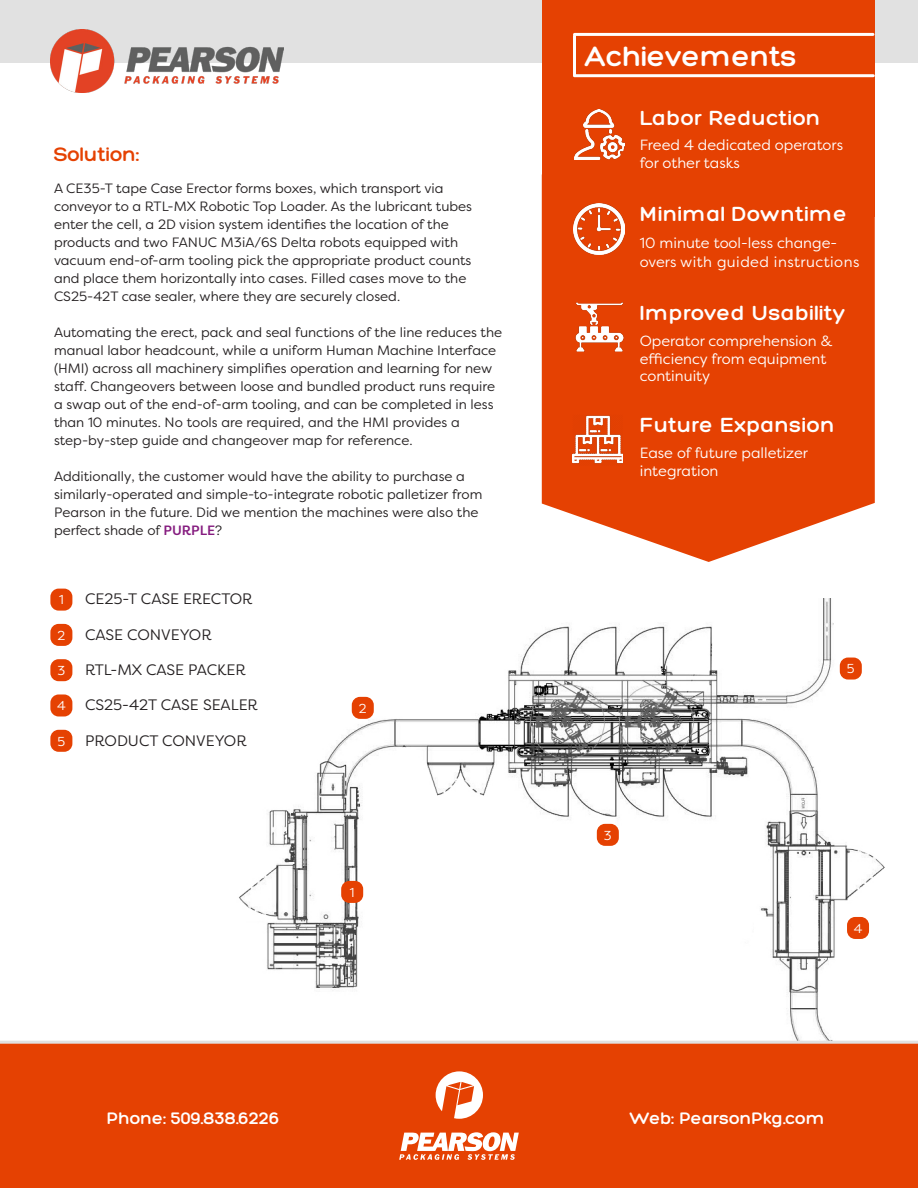
<style>
.page{position:relative;width:918px;height:1188px;background:#fff}
.page>*{position:absolute;margin:0;border:0;box-sizing:border-box;transform-origin:0 0}
.t1{font:700 30px "Hero";color:#fff}
.t2{font:700 22.2px "Hero";letter-spacing:.02em;color:#fff}
.t3{font:700 21px "Hero";color:#e54102}
.t4{font:700 18px "Hero";color:#fff}
.t5{font:15.15px "Filson Pro";color:#231f20}
.t6{font:14.7px/19.5px "Filson Pro";color:#fff}
.t7{font:13.5px/18px "Filson Pro";color:#231f20}
.t8{font:12.9px "Filson Pro";color:#fff}
.s1{font-weight:500;color:#851c7f}
</style>
<div class="page">
<img style="left:239px;top:598px;width:646px;height:443px">
<div style="left:597px;top:824px;width:22px;height:22px;background:#e54102;border-radius:8px"></div>
<div style="left:847px;top:917px;width:22px;height:22px;background:#e54102;border-radius:8px"></div>
<div style="left:840px;top:658px;width:22px;height:22px;background:#e54102;border-radius:8px"></div>
<div style="left:352px;top:697px;width:22px;height:22px;background:#e54102;border-radius:8px"></div>
<div style="left:341px;top:881px;width:22px;height:22px;background:#e54102;border-radius:8px"></div>
<div style="left:0;top:0;width:918px;height:63px;background:#e1e1e1"></div>
<img style="left:51px;top:29px;width:233px;height:64px">
<div style="left:0;top:1043px;width:918px;height:145px;background:#e54102"></div>
<hr style="left:0;top:1041px;width:918px;height:3px;background:#e1e1e1">
<svg style="left:399px;top:1132px;width:120px;height:28px"></svg>
<svg style="left:436px;top:1071px;width:47px;height:48px"></svg>
<svg style="left:542px;top:217px;width:333px;height:345px;background:#e75219"></svg>
<div style="left:542px;top:0;width:333px;height:217px;background:#e54102"></div>
<div style="left:50px;top:589px;width:22px;height:22px;background:#e54102;border-radius:8px"></div>
<div style="left:50px;top:624px;width:22px;height:22px;background:#e54102;border-radius:8px"></div>
<div style="left:50px;top:659px;width:22px;height:22px;background:#e54102;border-radius:8px"></div>
<div style="left:50px;top:694px;width:22px;height:23px;background:#e54102;border-radius:8px"></div>
<div style="left:50px;top:730px;width:22px;height:22px;background:#e54102;border-radius:8px"></div>
<img style="left:574px;top:204px;width:50px;height:51px">
<img style="left:574px;top:109px;width:51px;height:51px">
<img style="left:572px;top:415px;width:51px;height:51px">
<img style="left:574px;top:301px;width:51px;height:51px">
<hr style="left:575px;top:74px;width:298px;height:3px;background:#fff">
<hr style="left:574px;top:33px;width:299px;height:3px;background:#fff">
<hr style="left:573px;top:36px;width:3px;height:40px;background:#fff">
<p class="t3" style="left:54px;top:143px;width:87px">Solution:</p>
<p class="t7" style="left:54px;top:179px;width:391px">A CE35-T tape Case Erector forms boxes, which transport via</p>
<p class="t7" style="left:54px;top:197px;width:420px">conveyor to a RTL-MX Robotic Top Loader. As the lubricant tubes enter the cell, a 2D vision system identifies the location of the</p>
<p class="t7" style="left:54px;top:233px;width:406px">products and two FANUC M3iA/6S Delta robots equipped with</p>
<p class="t7" style="left:54px;top:251px;width:419px">vacuum end-of-arm tooling pick the appropriate product counts</p>
<p class="t7" style="left:54px;top:269px;width:414px">and place them horizontally into cases. Filled cases move to the<br>CS25-42T case sealer, where they are securely closed.</p>
<p class="t7" style="left:54px;top:323px;width:450px">Automating the erect, pack and seal functions of the line reduces the manual labor headcount, while a uniform Human Machine Interface (HMI) across all machinery simplifies operation and learning for new staff. Changeovers between loose and bundled product runs require a swap out of the end-of-arm tooling, and can be completed in less than 10 minutes. No tools are required, and the HMI provides a</p>
<p class="t7" style="left:54px;top:431px;width:360px">step-by-step guide and changeover map for reference.</p>
<p class="t7" style="left:54px;top:467px;width:412px">Additionally, the customer would have the ability to purchase a</p>
<p class="t7" style="left:54px;top:485px;width:430px">similarly-operated and simple-to-integrate robotic palletizer from<br>Pearson in the future. Did we mention the machines were also the perfect shade of <span class="s1">PURPLE</span>?</p>
<p class="t8" style="left:59px;top:591px;width:6px">1</p>
<p class="t8" style="left:58px;top:627px;width:9px">2</p>
<p class="t8" style="left:58px;top:662px;width:9px">3</p>
<p class="t8" style="left:57px;top:697px;width:10px">4</p>
<p class="t8" style="left:58px;top:733px;width:9px">5</p>
<p class="t5" style="left:85px;top:589px;width:169px">CE25-T CASE ERECTOR</p>
<p class="t5" style="left:85px;top:624px;width:128px">CASE CONVEYOR</p>
<p class="t5" style="left:85px;top:660px;width:162px">RTL-MX CASE PACKER</p>
<p class="t5" style="left:85px;top:695px;width:174px">CS25-42T CASE SEALER</p>
<p class="t5" style="left:85px;top:730px;width:163px">PRODUCT CONVEYOR</p>
<p class="t8" style="left:359px;top:700px;width:9px">2</p>
<p class="t8" style="left:350px;top:884px;width:6px">1</p>
<p class="t1" style="left:585px;top:40px;width:213px">Achievements</p>
<p class="t2" style="left:640px;top:106px;width:182px">Labor Reduction</p>
<p class="t6" style="left:640px;top:135px;width:205px">Freed 4 dedicated operators</p>
<p class="t6" style="left:640px;top:153px;width:101px">for other tasks</p>
<p class="t2" style="left:640px;top:202px;width:209px">Minimal Downtime</p>
<p class="t6" style="left:640px;top:233px;width:221px">10 minute tool-less change&shy;overs with guided instructions</p>
<p class="t2" style="left:640px;top:301px;width:207px">Improved Usability</p>
<p class="t6" style="left:640px;top:330px;width:194px">Operator comprehension &amp;</p>
<p class="t6" style="left:640px;top:348px;width:188px">efficiency from equipment</p>
<p class="t6" style="left:640px;top:366px;width:72px">continuity</p>
<p class="t2" style="left:640px;top:414px;width:196px">Future Expansion</p>
<p class="t6" style="left:640px;top:443px;width:170px">Ease of future palletizer</p>
<p class="t6" style="left:640px;top:461px;width:80px">integration</p>
<p class="t8" style="left:604px;top:827px;width:9px">3</p>
<p class="t8" style="left:847px;top:660px;width:9px">5</p>
<p class="t8" style="left:854px;top:920px;width:10px">4</p>
<p class="t4" style="left:107px;top:1108px;width:174px">Phone: 509.838.6226</p>
<p class="t4" style="left:630px;top:1108px;width:197px">Web: PearsonPkg.com</p>
</div>
